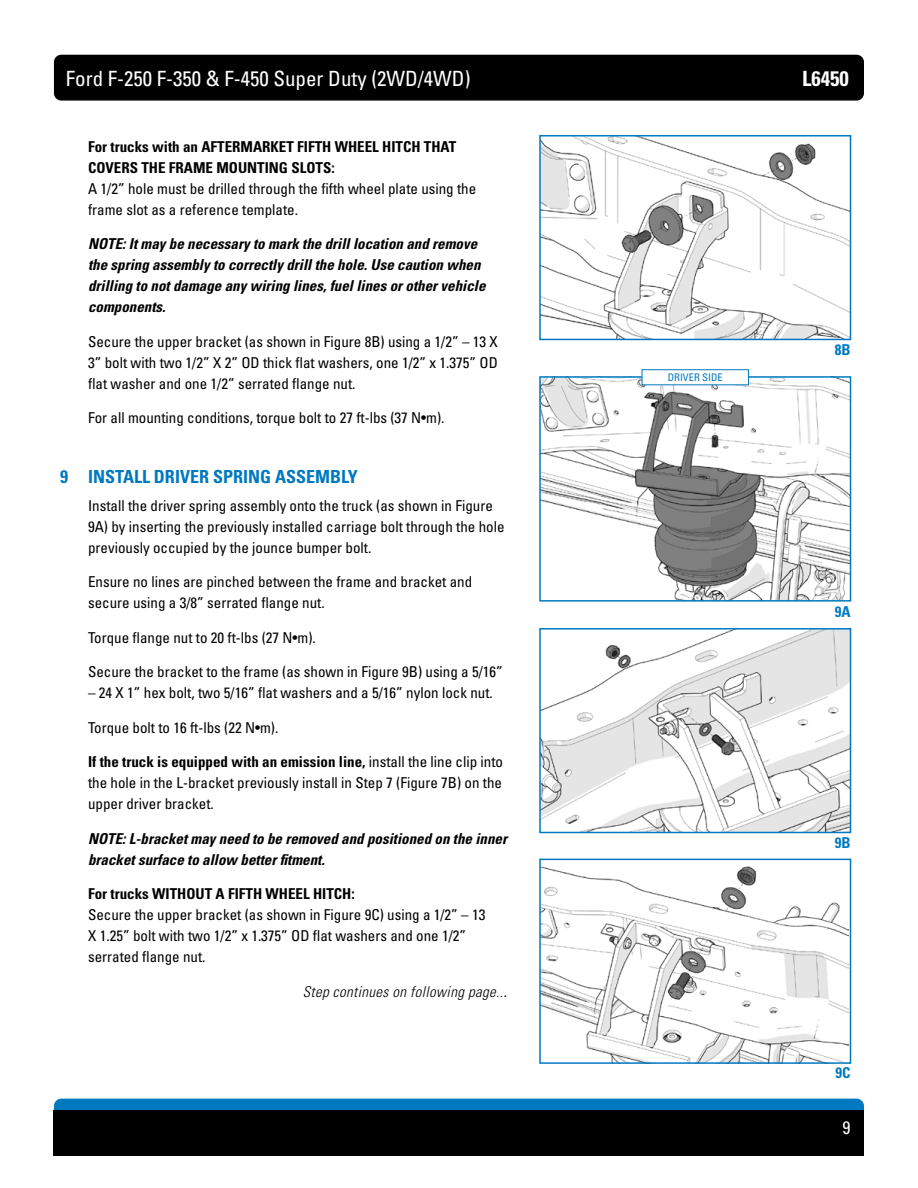
<style>
.page{position:relative;width:918px;height:1188px;background:#fff}
.page>*{position:absolute;margin:0;border:0;box-sizing:border-box;transform-origin:0 0}
.t1{font:condensed 21px "Univers LT Std";color:#fff}
.t2{font:700 condensed 21px "Univers LT Std";color:#fff}
.t3{font:700 condensed 18px "Univers LT Std";color:#0079c1}
.t4{font:condensed 18px "Univers LT Std";color:#fff}
.t5{font:condensed 15px/21px "Univers LT Std";color:#000}
.t6{font:italic 700 condensed 15px/21px "Univers LT Std";color:#000}
.t7{font:700 condensed 15px/21px "Univers LT Std";color:#000}
.t8{font:italic 300 condensed 15px "Univers LT Std";letter-spacing:.025em;color:#000}
.t9{font:700 condensed 15px "Univers LT Std";color:#0079c1}
.t10{font:condensed 10.5px "Univers LT Std";color:#0079c1}
.s1{font-weight:700}
.s2{font-weight:400;font-style:normal}
</style>
<div class="page">
<div style="left:54px;top:55px;width:810px;height:46px;background:#000;border-radius:7px"></div>
<div style="left:54px;top:1099px;width:810px;height:45px;background:#0079c1;border-radius:7px"></div>
<div style="left:54px;top:1110px;width:810px;height:46px;background:#000"></div>
<img style="left:542px;top:138px;width:306px;height:199px">
<div style="left:539px;top:135px;width:312px;height:205px;border:2px solid #0079c1"></div>
<img style="left:542px;top:631px;width:306px;height:199px">
<div style="left:539px;top:628px;width:312px;height:205px;border:2px solid #0079c1"></div>
<img style="left:542px;top:379px;width:306px;height:220px">
<div style="left:539px;top:376px;width:312px;height:226px;border:2px solid #0079c1"></div>
<img style="left:542px;top:866px;width:306px;height:195px">
<div style="left:539px;top:859px;width:312px;height:205px;border:2px solid #0079c1"></div>
<div style="left:642px;top:370px;width:106px;height:15px;background:#fff"></div>
<div style="left:642px;top:369px;width:107px;height:16px;border:1px solid #0079c1"></div>
<h1 class="t1" style="left:66px;top:65px;width:406px">Ford F-250 F-350 &amp; F-450 Super Duty (2WD/4WD)</h1>
<h1 class="t2" style="left:802px;top:65px;width:48px">L6450</h1>
<p class="t7" style="left:88px;top:136px;width:370px">For trucks with an AFTERMARKET FIFTH WHEEL HITCH THAT<br>COVERS THE FRAME MOUNTING SLOTS:</p>
<p class="t5" style="left:88px;top:178px;width:390px">A 1/2” hole must be drilled through the fifth wheel plate using the frame slot as a reference template.</p>
<p class="t6" style="left:88px;top:234px;width:399px">NOTE: It may be necessary to mark the drill location and remove the spring assembly to correctly drill the hole. Use caution when drilling to not damage any wiring lines, fuel lines or other vehicle components.</p>
<p class="t5" style="left:88px;top:331px;width:411px;text-align:justify">Secure the upper bracket (as shown in Figure 8B) using a 1/2” – 13 X 3” bolt with two 1/2” X 2” OD thick flat washers, one 1/2” x 1.375” OD flat washer and one 1/2” serrated flange nut.</p>
<p class="t5" style="left:88px;top:407px;width:358px">For all mounting conditions, torque bolt to 27 ft-lbs (37 N•m).</p>
<p class="t3" style="left:60px;top:465px;width:299px">9 INSTALL DRIVER SPRING ASSEMBLY</p>
<p class="t5" style="left:88px;top:495px;width:418px">Install the driver spring assembly onto the truck (as shown in Figure<br>9A) by inserting the previously installed carriage bolt through the hole previously occupied by the jounce bumper bolt.</p>
<p class="t5" style="left:88px;top:571px;width:386px">Ensure no lines are pinched between the frame and bracket and secure using a 3/8” serrated flange nut.</p>
<p class="t5" style="left:88px;top:627px;width:229px">Torque flange nut to 20 ft-lbs (27 N•m).</p>
<p class="t5" style="left:88px;top:661px;width:416px">Secure the bracket to the frame (as shown in Figure 9B) using a 5/16”</p>
<p class="t5" style="left:88px;top:682px;width:406px">– 24 X 1” hex bolt, two 5/16” flat washers and a 5/16” nylon lock nut.</p>
<p class="t5" style="left:88px;top:717px;width:192px">Torque bolt to 16 ft-lbs (22 N•m).</p>
<p class="t5" style="left:88px;top:751px;width:416px;text-align:justify"><span class="s1">If the truck is equipped with an emission line,</span> install the line clip into the hole in the L-bracket previously install in Step 7 (Figure 7B) on the upper driver bracket.</p>
<p class="t6" style="left:88px;top:828px;width:420px">NOTE: L-bracket may need to be removed and positioned on the inner bracket surface to allow better fitment.</p>
<p class="t7" style="left:88px;top:883px;width:268px">For trucks WITHOUT A FIFTH WHEEL HITCH:</p>
<p class="t5" style="left:88px;top:904px;width:399px">Secure the upper bracket (as shown in Figure 9C) using a 1/2” – 13<br>X 1.25” bolt with two 1/2” x 1.375” OD flat washers and one 1/2” serrated flange nut.</p>
<p class="t8" style="left:303px;top:982px;width:206px">Step continues on following page..<span class="s2">.</span></p>
<p class="t10" style="left:668px;top:371px;width:56px">DRIVER SIDE</p>
<p class="t9" style="left:835px;top:340px;width:17px">8B</p>
<p class="t9" style="left:835px;top:603px;width:17px">9A</p>
<p class="t9" style="left:835px;top:833px;width:17px">9B</p>
<p class="t9" style="left:836px;top:1064px;width:16px">9C</p>
<p class="t4" style="left:843px;top:1116px;width:9px">9</p>
</div>
